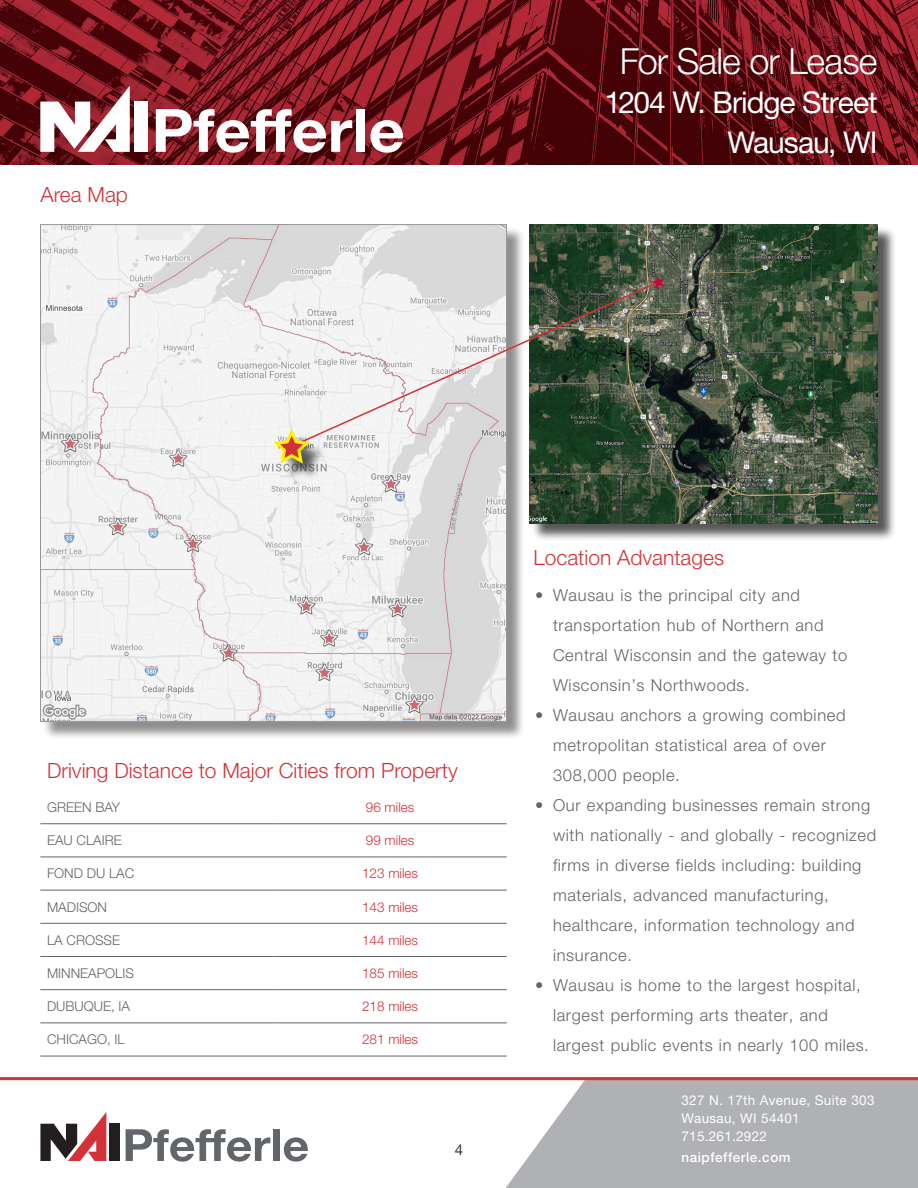
<style>
.page{position:relative;width:918px;height:1188px;background:#fff}
.page>*{position:absolute;margin:0;border:0;box-sizing:border-box;transform-origin:0 0}
.t1{font:300 36px "Helvetica Neue LT Std";letter-spacing:-.025em;color:#fff}
.t2{font:30px "Helvetica Neue LT Std";letter-spacing:-.035em;color:#fff}
.t3{font:300 21px "Helvetica Neue LT Std";color:#d43238}
.Subhead{font:300 16.5px/30px "Helvetica Neue LT Std";letter-spacing:.04em;color:#62656a}
.t4{font:15px "Helvetica Neue LT Std";color:#363539}
.t5{font:300 13.5px "Helvetica Neue LT Std";color:#62656a}
.t6{font:300 13.5px "Helvetica Neue LT Std";color:#d43238}
.t7{font:13.5px "Helvetica Neue LT Std";letter-spacing:.02em;color:#fff}
.t8{font:500 13.5px "Helvetica Neue LT Std";letter-spacing:.04em;color:#fff}
</style>
<div class="page">
<div style="left:0;top:1078px;width:918px;height:110px;background:#b0b1b5"></div>
<svg style="left:0;top:1080px;width:586px;height:108px;background:#f8f7f8"></svg>
<hr style="left:0;top:1077px;width:918px;height:3px;background:#d43238">
<div style="left:110px;top:1124px;width:10px;height:37px;background:#231f20"></div>
<svg style="left:40px;top:1112px;width:66px;height:49px;background:#b18889"></svg>
<svg style="left:126px;top:1129px;width:144px;height:33px;background:#b8b9bb"></svg>
<div style="left:273px;top:1129px;width:7px;height:32px;background:#62656a"></div>
<svg style="left:284px;top:1137px;width:24px;height:25px"></svg>
<img style="left:0;top:0;width:918px;height:165px">
<div style="left:134px;top:102px;width:14px;height:50px;background:#fff"></div>
<svg style="left:40px;top:86px;width:90px;height:66px"></svg>
<svg style="left:156px;top:109px;width:196px;height:44px"></svg>
<div style="left:356px;top:109px;width:9px;height:43px;background:#fff"></div>
<svg style="left:370px;top:120px;width:33px;height:33px"></svg>
<div style="left:43px;top:227px;width:482px;height:513px;background:#231f20;opacity:.75"></div>
<img style="left:42px;top:226px;width:463px;height:494px">
<div style="left:531px;top:227px;width:365px;height:315px;background:#231f20;opacity:.75"></div>
<img style="left:529px;top:224px;width:349px;height:299px">
<svg style="left:290px;top:282px;width:367px;height:166px"></svg>
<div style="left:277px;top:433px;width:50px;height:48px;background:#231f20;opacity:.75"></div>
<svg style="left:270px;top:428px;width:43px;height:39px"></svg>
<hr style="left:40px;top:823px;width:234px;height:1px;background:#62656a">
<hr style="left:274px;top:823px;width:233px;height:1px;background:#62656a">
<hr style="left:40px;top:857px;width:234px;height:1px;background:#62656a">
<hr style="left:274px;top:857px;width:233px;height:1px;background:#62656a">
<hr style="left:40px;top:890px;width:234px;height:1px;background:#62656a">
<hr style="left:274px;top:890px;width:233px;height:1px;background:#62656a">
<hr style="left:40px;top:923px;width:234px;height:1px;background:#62656a">
<hr style="left:274px;top:923px;width:233px;height:1px;background:#62656a">
<hr style="left:40px;top:956px;width:234px;height:1px;background:#62656a">
<hr style="left:274px;top:956px;width:233px;height:1px;background:#62656a">
<hr style="left:40px;top:989px;width:234px;height:1px;background:#62656a">
<hr style="left:274px;top:989px;width:233px;height:1px;background:#62656a">
<hr style="left:40px;top:1023px;width:234px;height:1px;background:#62656a">
<hr style="left:274px;top:1023px;width:233px;height:1px;background:#62656a">
<hr style="left:40px;top:1056px;width:234px;height:1px;background:#62656a">
<hr style="left:274px;top:1056px;width:233px;height:1px;background:#62656a">
<p class="t3" style="left:40px;top:182px;width:89px">Area Map</p>
<p class="t1" style="left:620px;top:39px;width:259px">For Sale or Lease</p>
<p class="t2" style="left:605px;top:85px;width:274px">1204 W. Bridge Street</p>
<p class="t2" style="left:727px;top:124px;width:152px">Wausau, WI</p>
<p class="t3" style="left:47px;top:758px;width:412px">Driving Distance to Major Cities from Property</p>
<p class="t5" style="left:47px;top:799px;width:75px">GREEN BAY</p>
<p class="t6" style="left:366px;top:799px;width:50px">96 miles</p>
<p class="t5" style="left:47px;top:832px;width:76px">EAU CLAIRE</p>
<p class="t6" style="left:366px;top:832px;width:50px">99 miles</p>
<p class="t5" style="left:47px;top:865px;width:89px">FOND DU LAC</p>
<p class="t6" style="left:362px;top:865px;width:58px">123 miles</p>
<p class="t5" style="left:47px;top:898px;width:62px">MADISON</p>
<p class="t6" style="left:362px;top:898px;width:58px">143 miles</p>
<p class="t5" style="left:47px;top:932px;width:75px">LA CROSSE</p>
<p class="t6" style="left:362px;top:932px;width:58px">144 miles</p>
<p class="t5" style="left:47px;top:965px;width:89px">MINNEAPOLIS</p>
<p class="t6" style="left:362px;top:965px;width:58px">185 miles</p>
<p class="t5" style="left:47px;top:998px;width:85px">DUBUQUE, IA</p>
<p class="t6" style="left:362px;top:998px;width:58px">218 miles</p>
<p class="t5" style="left:47px;top:1031px;width:79px">CHICAGO, IL</p>
<p class="t6" style="left:362px;top:1031px;width:58px">281 miles</p>
<p class="t4" style="left:455px;top:1140px;width:10px">4</p>
<p class="t3" style="left:534px;top:544px;width:192px">Location Advantages</p>
<p class="Subhead" style="left:553px;top:580px;width:296px;text-indent:-18px">• Wausau is the principal city and transportation hub of Northern and<br>Central Wisconsin and the gateway to<br>Wisconsin’s Northwoods.</p>
<p class="Subhead" style="left:553px;top:700px;width:294px;text-indent:-18px">• Wausau anchors a growing combined metropolitan statistical area of over<br>308,000 people.</p>
<p class="Subhead" style="left:553px;top:790px;width:325px;text-indent:-18px">• Our expanding businesses remain strong with nationally - and globally - recognized firms in diverse fields including: building materials, advanced manufacturing, healthcare, information technology and insurance.</p>
<p class="Subhead" style="left:553px;top:970px;width:317px;text-indent:-18px">• Wausau is home to the largest hospital, largest performing arts theater, and largest public events in nearly 100 miles.</p>
<p class="t7" style="left:681px;top:1092px;width:195px">327 N. 17th Avenue, Suite 303</p>
<p class="t7" style="left:681px;top:1110px;width:120px">Wausau, WI 54401</p>
<p class="t7" style="left:681px;top:1128px;width:87px">715.261.2922</p>
<p class="t8" style="left:681px;top:1149px;width:111px">naipfefferle.com</p>
</div>
